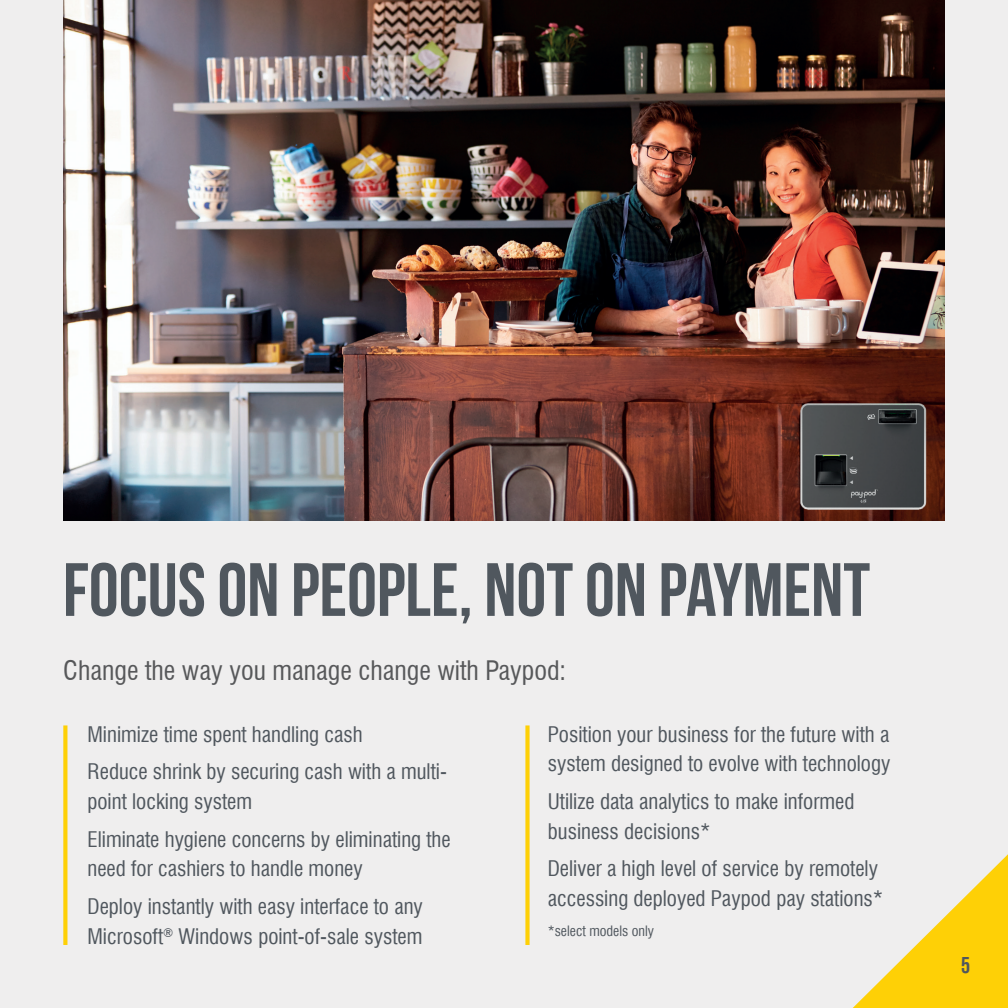
<style>
.page{position:relative;width:1008px;height:1008px;background:#efeeee}
.page>*{position:absolute;margin:0;border:0;box-sizing:border-box;transform-origin:0 0}
.t1{font:75.25px "Bebas Neue";color:#50575e}
.Body_Copy_Bold{font:condensed 26.25px "Swiss 721 BT";color:#57585a}
.t2{font:22.75px "Bebas Neue";color:#50575e}
.Body_copy_bigger{font:condensed 21px/29.8px "Swiss 721";color:#50575e}
.Body_copy_bigger-2{font:condensed 14px "Swiss 721";color:#50575e}
</style>
<div class="page">
<img style="left:63px;top:0;width:882px;height:521px">
<svg style="left:63px;top:725px;width:4px;height:220px"></svg>
<div style="left:525px;top:725px;width:5px;height:220px;background:#fed006"></div>
<svg style="left:853px;top:854px;width:155px;height:154px"></svg>
<p class="t1" style="left:63px;top:548px;width:809px">FOCUS ON PEOPLE, NOT ON PAYMENT</p>
<p class="Body_Copy_Bold" style="left:63px;top:655px;width:504px">Change the way you manage change with Paypod:</p>
<p class="Body_copy_bigger" style="left:88px;top:718px;width:277px">Minimize time spent handling cash</p>
<p class="Body_copy_bigger" style="left:88px;top:756px;width:361px">Reduce shrink by securing cash with a multi&shy;point locking system</p>
<p class="Body_copy_bigger" style="left:88px;top:823px;width:365px">Eliminate hygiene concerns by eliminating the need for cashiers to handle money</p>
<p class="Body_copy_bigger" style="left:88px;top:891px;width:337px">Deploy instantly with easy interface to any<br>Microsoft<sup>®</sup> Windows point-of-sale system</p>
<p class="Body_copy_bigger" style="left:548px;top:718px;width:344px">Position your business for the future with a system designed to evolve with technology</p>
<p class="Body_copy_bigger" style="left:548px;top:786px;width:308px">Utilize data analytics to make informed business decisions*</p>
<p class="Body_copy_bigger" style="left:548px;top:853px;width:337px">Deliver a high level of service by remotely accessing deployed Paypod pay stations*</p>
<p class="Body_copy_bigger-2" style="left:548px;top:921px;width:108px">*select models only</p>
<p class="t2" style="left:961px;top:952px;width:11px">5</p>
</div>
